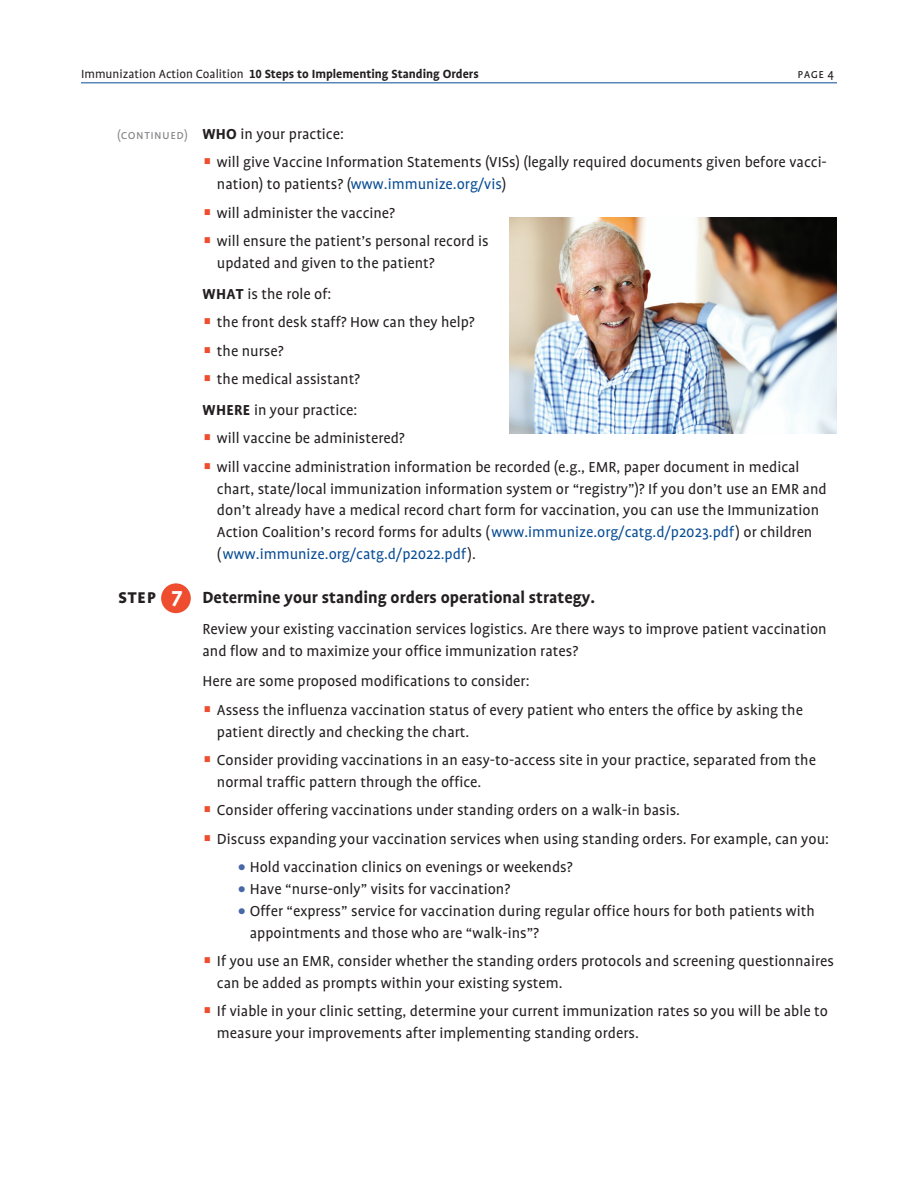
<style>
.page{position:relative;width:918px;height:1188px;background:#fff}
.page>*{position:absolute;margin:0;border:0;box-sizing:border-box;transform-origin:0 0}
.t1{font:700 24.75px "Profile NO";color:#fff}
.t2{font:700 21px "Profile SC";color:#231f20}
.t3{font:700 18.3px "Profile";color:#231f20}
.t4{font:16.5px/21.8px "Profile";color:#231f20}
.t5{font:700 13.5px "Profile";color:#231f20}
.t6{font:13.5px "Profile SC";letter-spacing:.035em;color:#828487}
.t7{font:13.5px "Profile SC";color:#231f20}
.s1{font-weight:400}
.s2{font-family:"Profile NO"}
.s3{font-weight:700}
.s4{font-family:"Glypha LT Std";color:#ef4d2f}
.s5{color:#094d95}
.s6{font-family:"Carta Std";font-size:12px;color:#4869a7}
</style>
<div class="page">
<div style="left:161px;top:583px;width:30px;height:30px;background:#ef4d2f;border-radius:50%"></div>
<img style="left:510px;top:218px;width:327px;height:215px">
<hr style="left:81px;top:82px;width:756px;height:1px;background:#094d95">
<p class="t5" style="left:81px;top:67px;width:399px"><span class="s1">Immunization Action Coalition</span> <span class="s2">10</span> Steps to Implementing Standing Orders</p>
<p class="t7" style="left:798px;top:67px;width:38px">page 4</p>
<p class="t6" style="left:117px;top:128px;width:72px">(continued)</p>
<p class="t4" style="left:202px;top:123px;width:143px"><span class="s3">WHO</span> in your practice:</p>
<p class="t4" style="left:217px;top:152px;width:611px;text-indent:-14px"><span class="s4">•</span> will give Vaccine Information Statements (VISs) (legally required documents given before vacci&shy;nation) to patients? (<span class="s5">www.immunize.org/vis</span>)</p>
<p class="t4" style="left:202px;top:202px;width:194px"><span class="s4">•</span> will administer the vaccine?</p>
<p class="t4" style="left:217px;top:230px;width:273px;text-indent:-14px"><span class="s4">•</span> will ensure the patient’s personal record is updated and given to the patient?</p>
<p class="t4" style="left:202px;top:283px;width:130px"><span class="s3">WHAT</span> is the role of:</p>
<p class="t4" style="left:202px;top:311px;width:274px"><span class="s4">•</span> the front desk staff? How can they help?</p>
<p class="t4" style="left:202px;top:340px;width:83px"><span class="s4">•</span> the nurse?</p>
<p class="t4" style="left:202px;top:368px;width:159px"><span class="s4">•</span> the medical assistant?</p>
<p class="t4" style="left:202px;top:399px;width:156px"><span class="s3">WHERE</span> in your practice:</p>
<p class="t4" style="left:202px;top:428px;width:204px"><span class="s4">•</span> will vaccine be administered?</p>
<p class="t4" style="left:217px;top:456px;width:611px;text-indent:-14px"><span class="s4">•</span> will vaccine administration information be recorded (e.g., EMR, paper document in medical chart, state/local immunization information system or “registry”)? If you don’t use an EMR and don’t already have a medical record chart form for vaccination, you can use the Immunization Action Coalition’s record forms for adults (<span class="s5">www.immunize.org/catg.d/p2023.pdf</span>) or children (<span class="s5">www.immunize.org/catg.d/p2022.pdf</span>).</p>
<p class="t2" style="left:118px;top:585px;width:39px">step</p>
<p class="t3" style="left:202px;top:588px;width:394px">Determine your standing orders operational strategy.</p>
<p class="t4" style="left:202px;top:618px;width:626px">Review your existing vaccination services logistics. Are there ways to improve patient vaccination and flow and to maximize your office immunization rates?</p>
<p class="t4" style="left:202px;top:671px;width:329px">Here are some proposed modifications to consider:</p>
<p class="t4" style="left:217px;top:699px;width:588px;text-indent:-14px"><span class="s4">•</span> Assess the influenza vaccination status of every patient who enters the office by asking the patient directly and checking the chart.</p>
<p class="t4" style="left:217px;top:749px;width:601px;text-indent:-14px"><span class="s4">•</span> Consider providing vaccinations in an easy-to-access site in your practice, separated from the normal traffic pattern through the office.</p>
<p class="t4" style="left:202px;top:800px;width:479px"><span class="s4">•</span> Consider offering vaccinations under standing orders on a walk-in basis.</p>
<p class="t4" style="left:202px;top:828px;width:628px"><span class="s4">•</span> Discuss expanding your vaccination services when using standing orders. For example, can you:</p>
<p class="t4" style="left:238px;top:857px;width:336px"><span class="s6">●</span> Hold vaccination clinics on evenings or weekends?</p>
<p class="t4" style="left:238px;top:878px;width:273px"><span class="s6">●</span> Have “nurse-only” visits for vaccination?</p>
<p class="t4" style="left:250px;top:900px;width:567px;text-indent:-11px"><span class="s6">●</span> Offer “express” service for vaccination during regular office hours for both patients with appointments and those who are “walk-ins”?</p>
<p class="t4" style="left:217px;top:950px;width:619px;text-indent:-14px"><span class="s4">•</span> If you use an EMR, consider whether the standing orders protocols and screening questionnaires can be added as prompts within your existing system.</p>
<p class="t4" style="left:217px;top:1001px;width:613px;text-indent:-14px"><span class="s4">•</span> If viable in your clinic setting, determine your current immunization rates so you will be able to measure your improvements after implementing standing orders.</p>
<p class="t1" style="left:171px;top:586px;width:13px">7</p>
</div>
